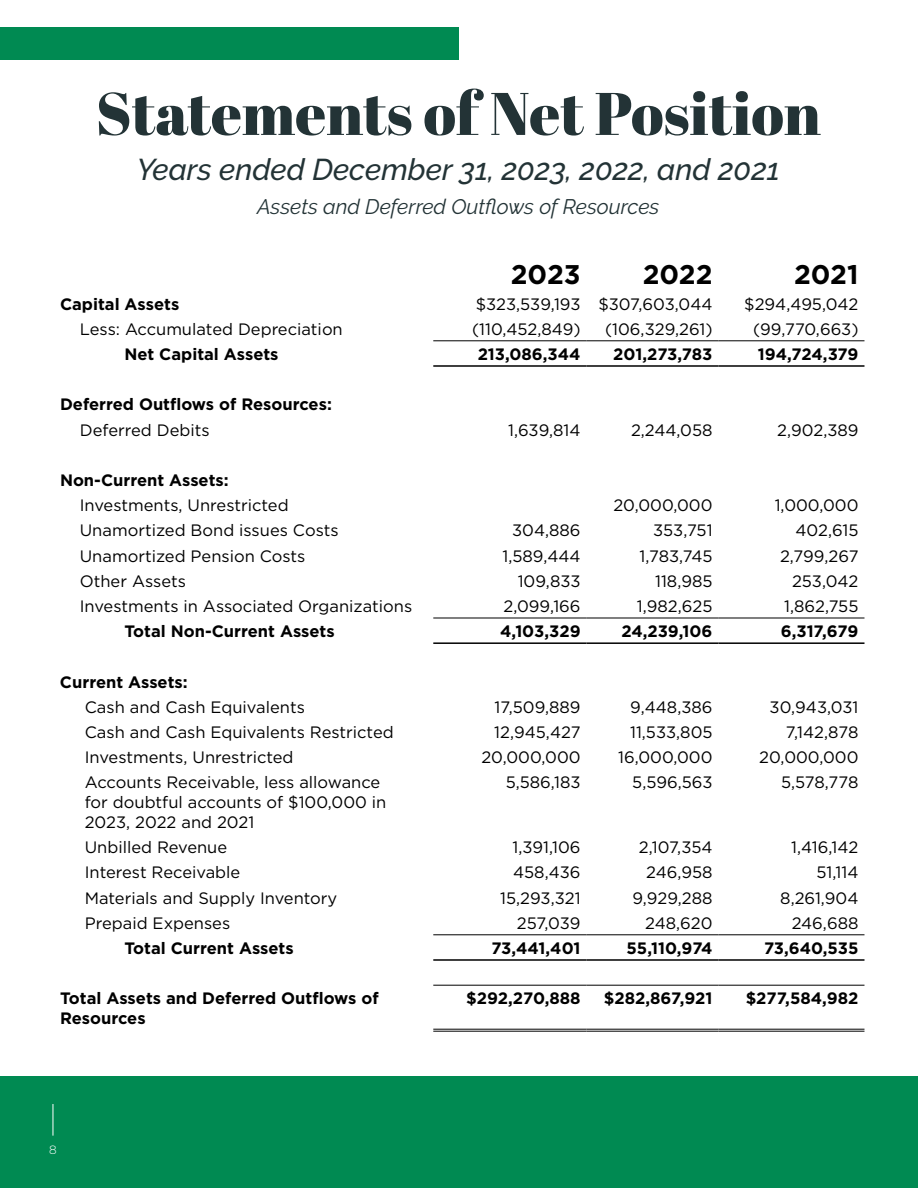
<style>
.page{position:relative;width:918px;height:1188px;background:#fff}
.page>*{position:absolute;margin:0;border:0;box-sizing:border-box;transform-origin:0 0}
.t1{font:60px "Abril Fatface";color:#233336}
.t2{font:italic 500 30px "Raleway";color:#233336}
.t3{font:700 27px "Gotham";color:#000}
.t4{font:italic 21px "Raleway";color:#233336}
.t5{font:16.5px/19.8px "Gotham";color:#000}
.t6{font:700 16.5px/19.8px "Gotham";color:#000}
.t7{font:300 12px "Montserrat";color:#fff}
</style>
<div class="page">
<div style="left:0;top:1076px;width:918px;height:112px;background:#008a52"></div>
<hr style="left:433px;top:365px;width:154px;height:2px;background:#000">
<hr style="left:587px;top:365px;width:132px;height:2px;background:#000">
<hr style="left:719px;top:365px;width:145px;height:2px;background:#000">
<hr style="left:433px;top:618px;width:154px;height:1px;background:#000">
<hr style="left:587px;top:618px;width:132px;height:1px;background:#000">
<hr style="left:719px;top:618px;width:145px;height:1px;background:#000">
<hr style="left:433px;top:642px;width:154px;height:2px;background:#000">
<hr style="left:587px;top:642px;width:132px;height:2px;background:#000">
<hr style="left:719px;top:642px;width:145px;height:2px;background:#000">
<hr style="left:433px;top:340px;width:154px;height:1px;background:#000">
<hr style="left:587px;top:340px;width:132px;height:1px;background:#000">
<hr style="left:719px;top:340px;width:145px;height:1px;background:#000">
<hr style="left:433px;top:934px;width:154px;height:1px;background:#000">
<hr style="left:587px;top:934px;width:132px;height:1px;background:#000">
<hr style="left:719px;top:934px;width:145px;height:1px;background:#000">
<hr style="left:433px;top:959px;width:154px;height:2px;background:#000">
<hr style="left:587px;top:959px;width:132px;height:2px;background:#000">
<hr style="left:719px;top:959px;width:145px;height:2px;background:#000">
<hr style="left:433px;top:985px;width:154px;height:1px;background:#000">
<hr style="left:587px;top:985px;width:132px;height:1px;background:#000">
<hr style="left:719px;top:985px;width:145px;height:1px;background:#000">
<hr style="left:433px;top:1029px;width:154px;height:1px;background:#000">
<hr style="left:433px;top:1031px;width:154px;height:1px;background:#000">
<hr style="left:587px;top:1029px;width:132px;height:1px;background:#000">
<hr style="left:587px;top:1031px;width:132px;height:1px;background:#000">
<hr style="left:719px;top:1029px;width:145px;height:1px;background:#000">
<hr style="left:719px;top:1031px;width:145px;height:1px;background:#000">
<hr style="left:53px;top:1104px;width:1px;height:32px;background:#fff">
<div style="left:0;top:27px;width:458px;height:32px;background:#008a52"></div>
<h1 class="t1" style="left:96px;top:71px;width:727px">Statements of Net Position</h1>
<h2 class="t2" style="left:137px;top:152px;width:644px">Years ended December 31, 2023, 2022, and 2021</h2>
<p class="t4" style="left:257px;top:194px;width:404px">Assets and Deferred Outflows of Resources</p>
<h3 class="t3" style="left:511px;top:257px;width:71px">2023</h3>
<h3 class="t3" style="left:643px;top:257px;width:71px">2022</h3>
<h3 class="t3" style="left:794px;top:257px;width:66px">2021</h3>
<p class="t6" style="left:60px;top:294px;width:121px">Capital Assets</p>
<p class="t5" style="left:476px;top:294px;width:238px">$323,539,193 $307,603,044</p>
<p class="t5" style="left:744px;top:294px;width:116px">$294,495,042</p>
<p class="t5" style="left:80px;top:319px;width:265px">Less: Accumulated Depreciation</p>
<p class="t5" style="left:472px;top:319px;width:110px">(110,452,849)</p>
<p class="t5" style="left:605px;top:319px;width:109px">(106,329,261)</p>
<p class="t5" style="left:753px;top:319px;width:107px">(99,770,663)</p>
<p class="t6" style="left:124px;top:344px;width:156px">Net Capital Assets</p>
<p class="t6" style="left:478px;top:344px;width:104px">213,086,344</p>
<p class="t6" style="left:613px;top:344px;width:101px">201,273,783</p>
<p class="t6" style="left:758px;top:344px;width:102px">194,724,379</p>
<p class="t6" style="left:60px;top:395px;width:273px">Deferred Outflows of Resources:</p>
<p class="t5" style="left:80px;top:420px;width:131px">Deferred Debits</p>
<p class="t5" style="left:508px;top:420px;width:74px">1,639,814</p>
<p class="t5" style="left:631px;top:420px;width:83px">2,244,058</p>
<p class="t5" style="left:777px;top:420px;width:83px">2,902,389</p>
<p class="t6" style="left:60px;top:470px;width:170px">Non-Current Assets:</p>
<p class="t5" style="left:80px;top:495px;width:210px">Investments, Unrestricted</p>
<p class="t5" style="left:613px;top:495px;width:101px">20,000,000</p>
<p class="t5" style="left:775px;top:495px;width:85px">1,000,000</p>
<p class="t5" style="left:80px;top:520px;width:260px">Unamortized Bond issues Costs</p>
<p class="t5" style="left:512px;top:520px;width:70px">304,886</p>
<p class="t5" style="left:653px;top:520px;width:61px">353,751</p>
<p class="t5" style="left:795px;top:520px;width:65px">402,615</p>
<p class="t5" style="left:80px;top:546px;width:227px">Unamortized Pension Costs</p>
<p class="t5" style="left:502px;top:546px;width:80px">1,589,444</p>
<p class="t5" style="left:639px;top:546px;width:75px">1,783,745</p>
<p class="t5" style="left:780px;top:546px;width:80px">2,799,267</p>
<p class="t5" style="left:80px;top:571px;width:108px">Other Assets</p>
<p class="t5" style="left:518px;top:571px;width:64px">109,833</p>
<p class="t5" style="left:655px;top:571px;width:59px">118,985</p>
<p class="t5" style="left:792px;top:571px;width:68px">253,042</p>
<p class="t5" style="left:80px;top:596px;width:334px">Investments in Associated Organizations</p>
<p class="t5" style="left:504px;top:596px;width:79px">2,099,166</p>
<p class="t5" style="left:637px;top:596px;width:77px">1,982,625</p>
<p class="t5" style="left:784px;top:596px;width:76px">1,862,755</p>
<p class="t6" style="left:124px;top:621px;width:212px">Total Non-Current Assets</p>
<p class="t6" style="left:500px;top:621px;width:82px">4,103,329</p>
<p class="t6" style="left:621px;top:621px;width:93px">24,239,106</p>
<p class="t6" style="left:781px;top:621px;width:79px">6,317,679</p>
<p class="t6" style="left:60px;top:672px;width:129px">Current Assets:</p>
<p class="t5" style="left:85px;top:697px;width:222px">Cash and Cash Equivalents</p>
<p class="t5" style="left:495px;top:697px;width:87px">17,509,889</p>
<p class="t5" style="left:630px;top:697px;width:84px">9,448,386</p>
<p class="t5" style="left:770px;top:697px;width:90px">30,943,031</p>
<p class="t5" style="left:85px;top:722px;width:310px">Cash and Cash Equivalents Restricted</p>
<p class="t5" style="left:494px;top:722px;width:88px">12,945,427</p>
<p class="t5" style="left:630px;top:722px;width:84px">11,533,805</p>
<p class="t5" style="left:786px;top:722px;width:74px">7,142,878</p>
<p class="t5" style="left:85px;top:747px;width:210px">Investments, Unrestricted</p>
<p class="t5" style="left:481px;top:747px;width:101px">20,000,000</p>
<p class="t5" style="left:618px;top:747px;width:96px">16,000,000</p>
<p class="t5" style="left:759px;top:747px;width:101px">20,000,000</p>
<p class="t5" style="left:85px;top:772px;width:303px">Accounts Receivable, less allowance for doubtful accounts of $100,000 in<br>2023, 2022 and 2021</p>
<p class="t5" style="left:506px;top:772px;width:76px">5,586,183</p>
<p class="t5" style="left:632px;top:772px;width:82px">5,596,563</p>
<p class="t5" style="left:781px;top:772px;width:79px">5,578,778</p>
<p class="t5" style="left:85px;top:837px;width:144px">Unbilled Revenue</p>
<p class="t5" style="left:512px;top:837px;width:70px">1,391,106</p>
<p class="t5" style="left:639px;top:837px;width:75px">2,107,354</p>
<p class="t5" style="left:791px;top:837px;width:69px">1,416,142</p>
<p class="t5" style="left:85px;top:862px;width:157px">Interest Receivable</p>
<p class="t5" style="left:513px;top:862px;width:69px">458,436</p>
<p class="t5" style="left:646px;top:862px;width:68px">246,958</p>
<p class="t5" style="left:816px;top:862px;width:44px">51,114</p>
<p class="t5" style="left:85px;top:887px;width:254px">Materials and Supply Inventory</p>
<p class="t5" style="left:500px;top:887px;width:82px">15,293,321</p>
<p class="t5" style="left:632px;top:887px;width:82px">9,929,288</p>
<p class="t5" style="left:780px;top:887px;width:80px">8,261,904</p>
<p class="t5" style="left:85px;top:913px;width:147px">Prepaid Expenses</p>
<p class="t5" style="left:517px;top:913px;width:65px">257,039</p>
<p class="t5" style="left:645px;top:913px;width:69px">248,620</p>
<p class="t5" style="left:792px;top:913px;width:68px">246,688</p>
<p class="t6" style="left:124px;top:938px;width:171px">Total Current Assets</p>
<p class="t6" style="left:491px;top:938px;width:91px">73,441,401</p>
<p class="t6" style="left:627px;top:938px;width:87px">55,110,974</p>
<p class="t6" style="left:764px;top:938px;width:96px">73,640,535</p>
<p class="t6" style="left:60px;top:989px;width:320px">Total Assets and Deferred Outflows of<br>Resources</p>
<p class="t6" style="left:466px;top:989px;width:116px">$292,270,888</p>
<p class="t6" style="left:604px;top:989px;width:110px">$282,867,921</p>
<p class="t6" style="left:746px;top:989px;width:114px">$277,584,982</p>
<p class="t7" style="left:49px;top:1142px;width:9px">8</p>
</div>
